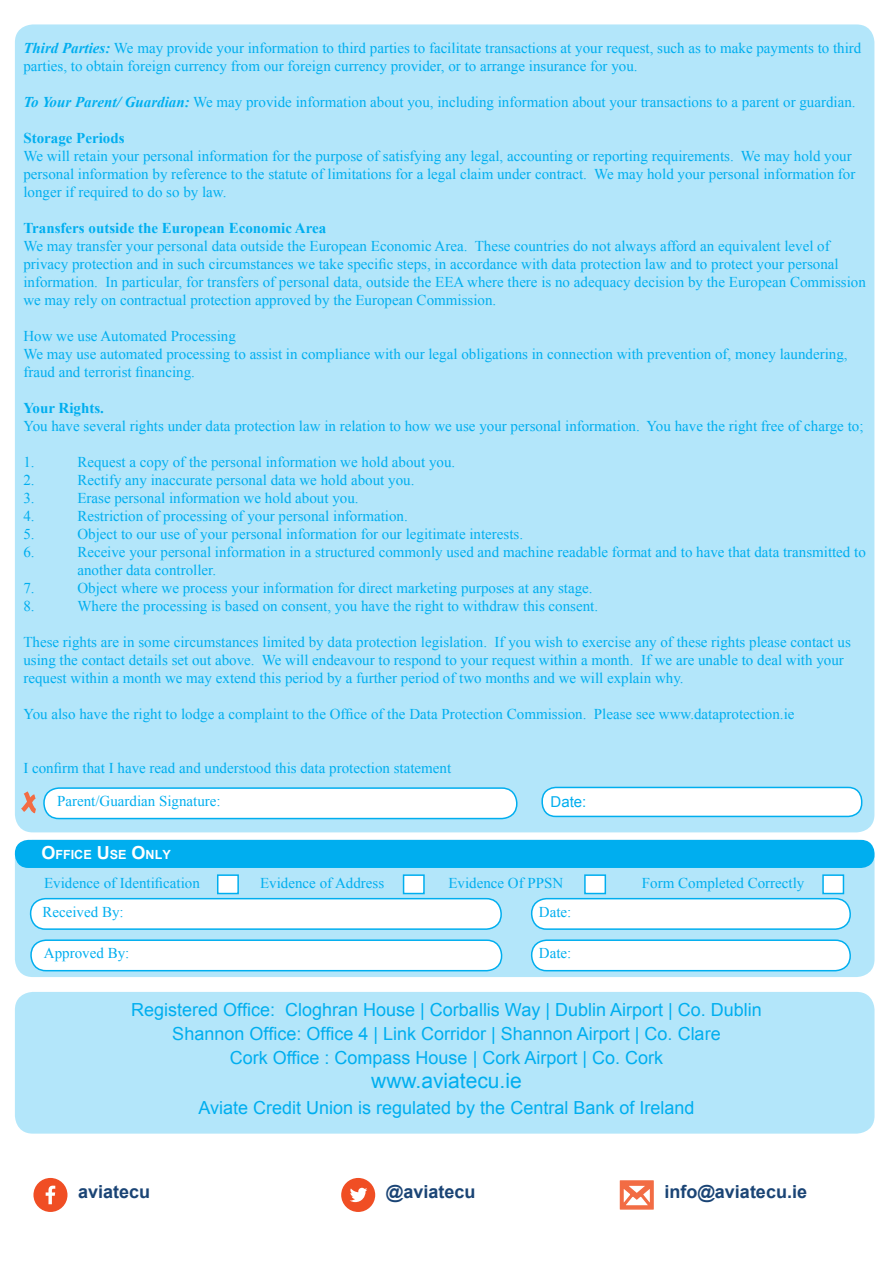
<style>
.page{position:relative;width:893px;height:1263px;background:#fff}
.page>*{position:absolute;margin:0;border:0;box-sizing:border-box;transform-origin:0 0}
.t1{font:21px "Arial";color:#00aeef}
.t2{font:18px/24px "Arial";color:#00aeef;text-align:center}
.t3{font:700 18px "Arial";color:#1a4475}
.t4{font:15px/18px "Times New Roman";color:#00aeef}
.t5{font:700 15px "Times New Roman";color:#00aeef}
.t6{font:15px "Arial";color:#00aeef}
.t7{font:700 12.6px "Arial";color:#fff}
.s1{font-weight:700;font-style:italic}
.s2{font-size:18px}
</style>
<div class="page">
<div style="left:15px;top:24px;width:859px;height:808px;background:#b3e6fa;border-radius:18px"></div>
<div style="left:15px;top:840px;width:859px;height:137px;background:#b3e6fa;border-radius:18px"></div>
<div style="left:15px;top:992px;width:859px;height:142px;background:#b3e6fa;border-radius:18px"></div>
<div style="left:15px;top:840px;width:859px;height:28px;background:#00aeef;border-radius:14px"></div>
<div style="left:31px;top:899px;width:470px;height:30px;background:#fff;border-radius:15px"></div>
<div style="left:30px;top:898px;width:472px;height:32px;border:2px solid #00aeef;border-radius:15px"></div>
<div style="left:31px;top:940px;width:471px;height:31px;background:#fff;border-radius:15px"></div>
<div style="left:30px;top:939px;width:472px;height:32px;border:2px solid #00aeef;border-radius:15px"></div>
<div style="left:532px;top:899px;width:318px;height:30px;background:#fff;border-radius:15px"></div>
<div style="left:531px;top:898px;width:320px;height:32px;border:2px solid #00aeef;border-radius:15px"></div>
<div style="left:532px;top:940px;width:318px;height:31px;background:#fff;border-radius:15px"></div>
<div style="left:531px;top:939px;width:320px;height:32px;border:2px solid #00aeef;border-radius:15px"></div>
<div style="left:217px;top:874px;width:22px;height:20px;background:#fff;border:2px solid #00aeef"></div>
<div style="left:403px;top:874px;width:22px;height:20px;background:#fff;border:2px solid #00aeef"></div>
<div style="left:584px;top:874px;width:22px;height:20px;background:#fff;border:2px solid #00aeef"></div>
<div style="left:822px;top:874px;width:22px;height:20px;background:#fff;border:2px solid #00aeef"></div>
<div style="left:44px;top:788px;width:473px;height:30px;background:#fff;border-radius:15px"></div>
<div style="left:43px;top:787px;width:474px;height:32px;border:2px solid #00aeef;border-radius:15px"></div>
<div style="left:542px;top:787px;width:320px;height:29px;background:#fff;border-radius:14px"></div>
<div style="left:541px;top:787px;width:321px;height:30px;border:2px solid #00aeef;border-radius:14px"></div>
<svg style="left:21px;top:791px;width:15px;height:23px"></svg>
<div style="left:33px;top:1178px;width:34px;height:34px;background:#f04e24;border-radius:50%"></div>
<svg style="left:46px;top:1185px;width:9px;height:19px"></svg>
<div style="left:341px;top:1178px;width:34px;height:34px;background:#f04e24;border-radius:50%"></div>
<svg style="left:350px;top:1188px;width:17px;height:14px"></svg>
<svg style="left:619px;top:1180px;width:35px;height:30px"></svg>
<p class="t4" style="left:23px;top:39px;width:840px"><span class="s1">Third Parties:</span> We may provide your information to third parties to facilitate transactions at your request, such as to make payments to third parties, to obtain foreign currency from our foreign currency provider, or to arrange insurance for you.</p>
<p class="t4" style="left:23px;top:93px;width:834px"><span class="s1">To Your Parent/ Guardian:</span> We may provide information about you, including information about your transactions to a parent or guardian.</p>
<p class="t5" style="left:23px;top:128px;width:103px">Storage Periods</p>
<p class="t4" style="left:23px;top:147px;width:834px">We will retain your personal information for the purpose of satisfying any legal, accounting or reporting requirements. We may hold your personal information by reference to the statute of limitations for a legal claim under contract. We may hold your personal information for longer if required to do so by law.</p>
<p class="t5" style="left:23px;top:218px;width:304px">Transfers outside the European Economic Area</p>
<p class="t4" style="left:23px;top:237px;width:844px">We may transfer your personal data outside the European Economic Area. These countries do not always afford an equivalent level of privacy protection and in such circumstances we take specific steps, in accordance with data protection law and to protect your personal information. In particular, for transfers of personal data, outside the EEA where there is no adequacy decision by the European Commission we may rely on contractual protection approved by the European Commission.</p>
<p class="t4" style="left:23px;top:327px;width:826px">How we use Automated Processing<br>We may use automated processing to assist in compliance with our legal obligations in connection with prevention of, money laundering, fraud and terrorist financing.</p>
<p class="t5" style="left:23px;top:398px;width:82px">Your Rights.</p>
<p class="t4" style="left:23px;top:417px;width:842px">You have several rights under data protection law in relation to how we use your personal information. You have the right free of charge to;</p>
<p class="t4" style="left:23px;top:453px;width:13px">1.</p>
<p class="t4" style="left:77px;top:453px;width:379px">Request a copy of the personal information we hold about you.</p>
<p class="t4" style="left:23px;top:471px;width:13px">2.</p>
<p class="t4" style="left:77px;top:471px;width:339px">Rectify any inaccurate personal data we hold about you.</p>
<p class="t4" style="left:23px;top:489px;width:13px">3.</p>
<p class="t4" style="left:77px;top:489px;width:283px">Erase personal information we hold about you.</p>
<p class="t4" style="left:23px;top:507px;width:13px">4.</p>
<p class="t4" style="left:77px;top:507px;width:332px">Restriction of processing of your personal information.</p>
<p class="t4" style="left:23px;top:525px;width:13px">5.</p>
<p class="t4" style="left:77px;top:525px;width:447px">Object to our use of your personal information for our legitimate interests.</p>
<p class="t4" style="left:23px;top:543px;width:13px">6.</p>
<p class="t4" style="left:77px;top:543px;width:790px">Receive your personal information in a structured commonly used and machine readable format and to have that data transmitted to another data controller.</p>
<p class="t4" style="left:23px;top:579px;width:13px">7.</p>
<p class="t4" style="left:77px;top:579px;width:517px">Object where we process your information for direct marketing purposes at any stage.</p>
<p class="t4" style="left:23px;top:597px;width:13px">8.</p>
<p class="t4" style="left:77px;top:597px;width:522px">Where the processing is based on consent, you have the right to withdraw this consent.</p>
<p class="t4" style="left:23px;top:633px;width:829px">These rights are in some circumstances limited by data protection legislation. If you wish to exercise any of these rights please contact us using the contact details set out above. We will endeavour to respond to your request within a month. If we are unable to deal with your request within a month we may extend this period by a further period of two months and we will explain why.</p>
<p class="t4" style="left:23px;top:705px;width:773px">You also have the right to lodge a complaint to the Office of the Data Protection Commission. Please see www.dataprotection.ie</p>
<p class="t4" style="left:23px;top:759px;width:429px">I confirm that I have read and understood this data protection statement</p>
<p class="t4" style="left:57px;top:792px;width:165px">Parent/Guardian Signature:</p>
<p class="t6" style="left:551px;top:791px;width:37px">Date:</p>
<p class="t7" style="left:41px;top:846px;width:131px"><span class="s2">O</span>FFICE <span class="s2">U</span>SE <span class="s2">O</span>NLY</p>
<p class="t4" style="left:44px;top:874px;width:157px">Evidence of Identification</p>
<p class="t4" style="left:260px;top:874px;width:126px">Evidence of Address</p>
<p class="t4" style="left:448px;top:874px;width:116px">Evidence Of PPSN</p>
<p class="t4" style="left:642px;top:874px;width:164px">Form Completed Correctly</p>
<p class="t4" style="left:42px;top:902px;width:83px">Received By:</p>
<p class="t4" style="left:44px;top:944px;width:87px">Approved By:</p>
<p class="t4" style="left:539px;top:902px;width:34px">Date:</p>
<p class="t4" style="left:539px;top:944px;width:34px">Date:</p>
<p class="t2" style="left:131px;top:998px;width:632px">Registered Office: Cloghran House | Corballis Way | Dublin Airport | Co. Dublin<br>Shannon Office: Office 4 | Link Corridor | Shannon Airport | Co. Clare<br>Cork Office : Compass House | Cork Airport | Co. Cork</p>
<h1 class="t1" style="left:371px;top:1067px;width:152px">www.aviatecu.ie</h1>
<p class="t2" style="left:198px;top:1095px;width:497px">Aviate Credit Union is regulated by the Central Bank of Ireland</p>
<p class="t3" style="left:78px;top:1179px;width:74px">aviatecu</p>
<p class="t3" style="left:386px;top:1179px;width:91px">@aviatecu</p>
<p class="t3" style="left:664px;top:1179px;width:144px">info@aviatecu.ie</p>
</div>
